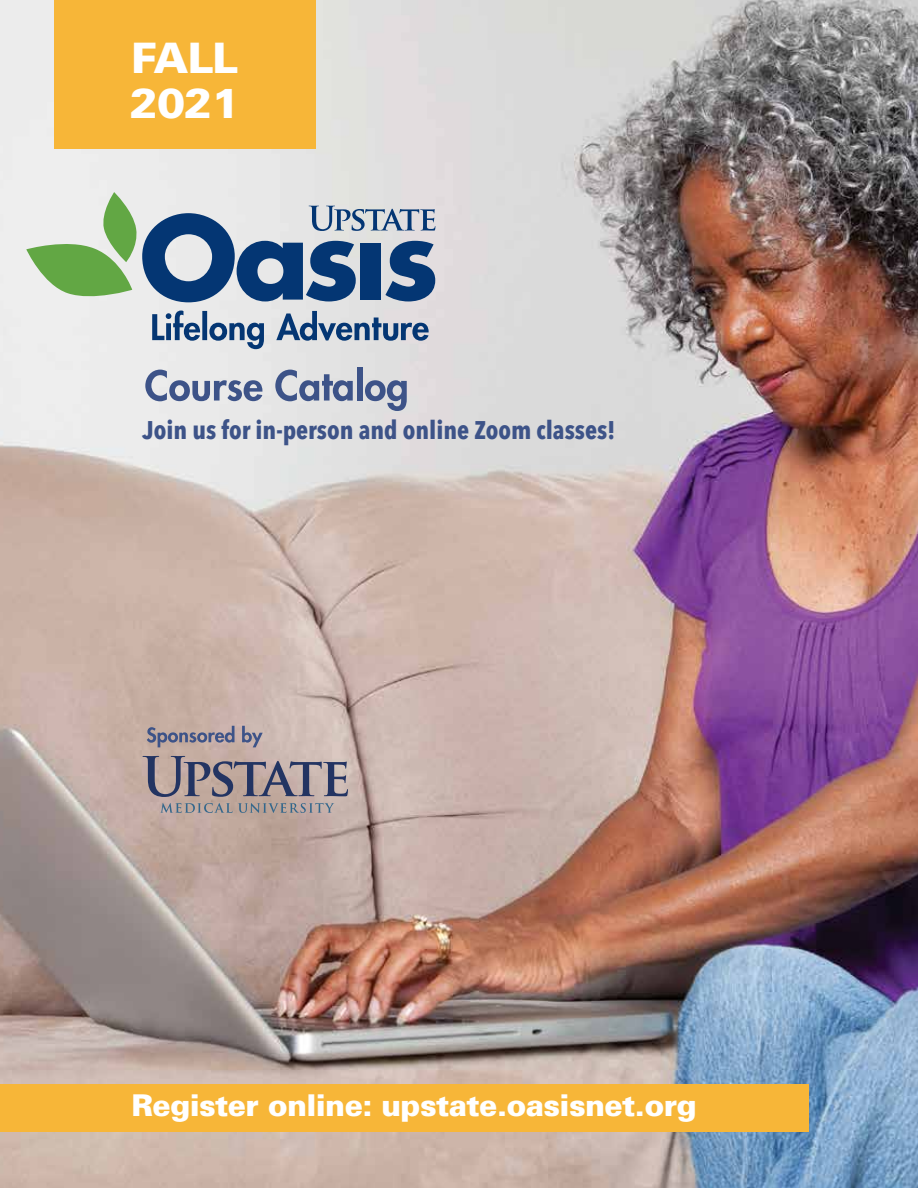
<style>
.page{position:relative;width:918px;height:1188px;background:#fff}
.page>*{position:absolute;margin:0;border:0;box-sizing:border-box;transform-origin:0 0}
.t1{font:900 42px/45px "Univers";letter-spacing:-.02em;color:#fff}
.t2{font:900 30px "Univers";letter-spacing:-.02em;color:#fff}
.t3{font:700 25.5px "Avenir Next Condensed";color:#3d5388}
</style>
<div class="page">
<img style="left:0;top:0;width:918px;height:1188px">
<div style="left:54px;top:0;width:261px;height:148px;background:#f7b638"></div>
<div style="left:0;top:1085px;width:808px;height:47px;background:#f7b638"></div>
<svg style="left:152px;top:311px;width:277px;height:38px"></svg>
<svg style="left:26px;top:192px;width:409px;height:110px"></svg>
<svg style="left:145px;top:370px;width:117px;height:31px"></svg>
<svg style="left:275px;top:370px;width:78px;height:31px"></svg>
<div style="left:357px;top:367px;width:5px;height:34px;background:#3d5388"></div>
<svg style="left:365px;top:380px;width:42px;height:31px"></svg>
<svg style="left:147px;top:726px;width:88px;height:21px"></svg>
<svg style="left:242px;top:726px;width:21px;height:21px"></svg>
<svg style="left:143px;top:756px;width:205px;height:41px"></svg>
<svg style="left:160px;top:803px;width:174px;height:10px"></svg>
<h1 class="t1" style="left:130px;top:35px;width:111px">FALL<br>2021</h1>
<p class="t3" style="left:142px;top:415px;width:475px">Join us for in-person and online Zoom classes!</p>
<p class="t2" style="left:131px;top:1087px;width:567px">Register online: upstate.oasisnet.org</p>
</div>
